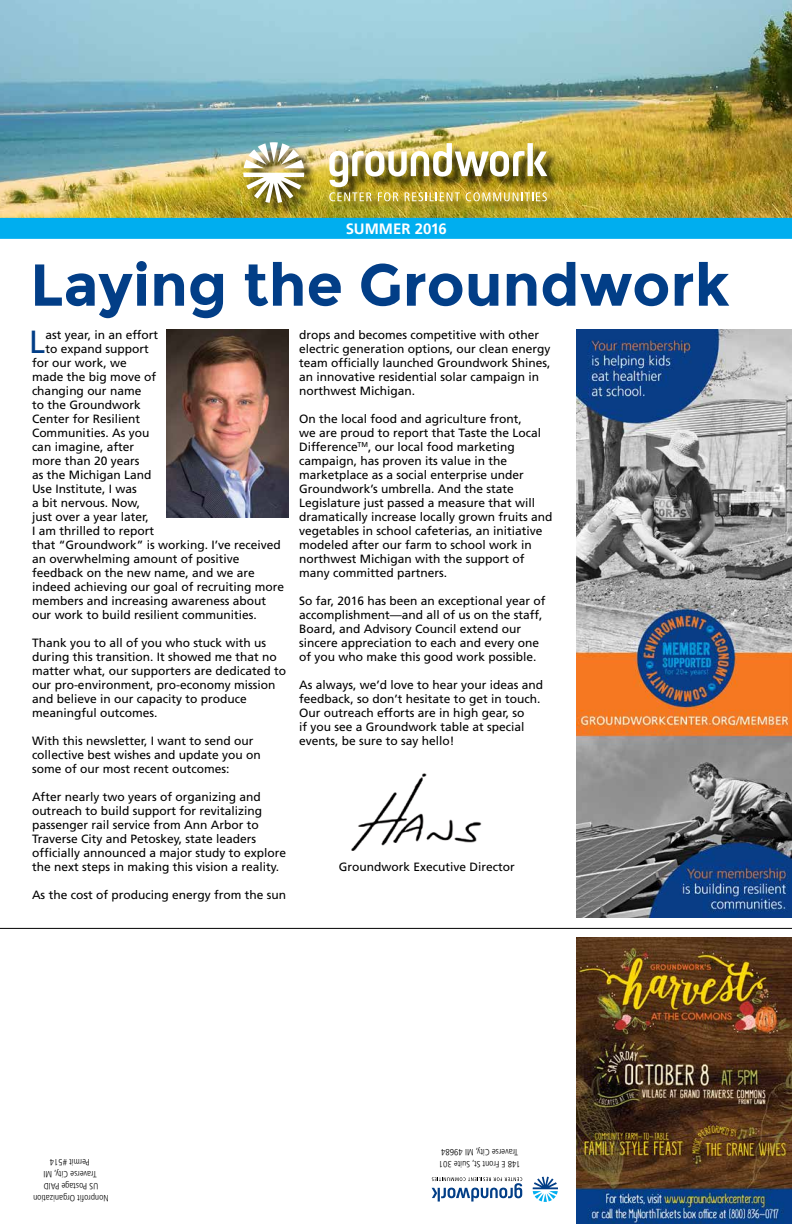
<style>
.page{position:relative;width:792px;height:1224px;background:#fff}
.page>*{position:absolute;margin:0;border:0;box-sizing:border-box;transform-origin:0 0}
.t1{font:700 59px "Montserrat";color:#023e87}
.t2{font:32.1px "Frutiger LT Std";color:#023e87}
.t3{font:700 15px "Frutiger LT Std";color:#fff}
.t4{font:12px/14px "Frutiger";color:#000}
.t5{font:300 condensed 9px/12px "Frutiger LT Std";color:#000}
</style>
<div class="page">
<img style="left:351px;top:773px;width:131px;height:77px">
<svg style="left:533px;top:1177px;width:25px;height:25px"></svg>
<svg style="left:432px;top:1177px;width:90px;height:25px"></svg>
<img style="left:0;top:0;width:792px;height:218px">
<div style="left:0;top:218px;width:792px;height:21px;background:#00aeef"></div>
<hr style="left:0;top:928px;width:792px;height:1px;background:#000">
<img style="left:166px;top:330px;width:122px;height:188px">
<img style="left:576px;top:330px;width:216px;height:588px">
<div style="left:245px;top:144px;width:314px;height:71px;background:#000;opacity:.75"></div>
<img style="left:243px;top:142px;width:61px;height:61px">
<img style="left:329px;top:143px;width:218px;height:58px">
<img style="left:576px;top:937px;width:216px;height:287px">
<p class="t3" style="left:346px;top:220px;width:103px">SUMMER 2016</p>
<h1 class="t1" style="left:30px;top:250px;width:701px">Laying the Groundwork</h1>
<h2 class="t2" style="left:29px;top:323px;width:18px">L</h2>
<p class="t4" style="left:46px;top:328px;width:114px">ast year, in an effort</p>
<p class="t4" style="left:46px;top:342px;width:105px">to expand support</p>
<p class="t4" style="left:32px;top:356px;width:96px">for our work, we</p>
<p class="t4" style="left:32px;top:370px;width:126px">made the big move of</p>
<p class="t4" style="left:32px;top:384px;width:111px">changing our name</p>
<p class="t4" style="left:32px;top:398px;width:110px">to the Groundwork</p>
<p class="t4" style="left:32px;top:412px;width:110px">Center for Resilient</p>
<p class="t4" style="left:32px;top:426px;width:119px">Communities. As you</p>
<p class="t4" style="left:32px;top:440px;width:104px">can imagine, after</p>
<p class="t4" style="left:32px;top:454px;width:109px">more than 20 years</p>
<p class="t4" style="left:32px;top:468px;width:121px">as the Michigan Land</p>
<p class="t4" style="left:32px;top:482px;width:106px">Use Institute, I was</p>
<p class="t4" style="left:32px;top:496px;width:110px">a bit nervous. Now,</p>
<p class="t4" style="left:32px;top:510px;width:118px">just over a year later,</p>
<p class="t4" style="left:32px;top:524px;width:124px">I am thrilled to report</p>
<p class="t4" style="left:32px;top:538px;width:250px">that “Groundwork” is working. I’ve received</p>
<p class="t4" style="left:32px;top:552px;width:209px">an overwhelming amount of positive</p>
<p class="t4" style="left:32px;top:566px;width:224px">feedback on the new name, and we are</p>
<p class="t4" style="left:32px;top:580px;width:254px">indeed achieving our goal of recruiting more</p>
<p class="t4" style="left:32px;top:594px;width:236px">members and increasing awareness about</p>
<p class="t4" style="left:32px;top:608px;width:226px">our work to build resilient communities.</p>
<p class="t4" style="left:32px;top:636px;width:256px">Thank you to all of you who stuck with us during this transition. It showed me that no matter what, our supporters are dedicated to our pro-environment, pro-economy mission and believe in our capacity to produce meaningful outcomes.</p>
<p class="t4" style="left:32px;top:734px;width:230px">With this newsletter, I want to send our collective best wishes and update you on some of our most recent outcomes:</p>
<p class="t4" style="left:32px;top:790px;width:256px">After nearly two years of organizing and outreach to build support for revitalizing passenger rail service from Ann Arbor to Traverse City and Petoskey, state leaders officially announced a major study to explore the next steps in making this vision a reality.</p>
<p class="t4" style="left:32px;top:888px;width:256px">As the cost of producing energy from the sun</p>
<p class="t4" style="left:299px;top:328px;width:253px">drops and becomes competitive with other electric generation options, our clean energy team officially launched Groundwork Shines, an innovative residential solar campaign in northwest Michigan.</p>
<p class="t4" style="left:299px;top:412px;width:255px">On the local food and agriculture front,<br>we are proud to report that Taste the Local Difference<sup>TM</sup>, our local food marketing campaign, has proven its value in the marketplace as a social enterprise under Groundwork’s umbrella. And the state Legislature just passed a measure that will dramatically increase locally grown fruits and vegetables in school cafeterias, an initiative modeled after our farm to school work in northwest Michigan with the support of many committed partners.</p>
<p class="t4" style="left:299px;top:594px;width:248px">So far, 2016 has been an exceptional year of accomplishment—and all of us on the staff, Board, and Advisory Council extend our sincere appreciation to each and every one of you who make this good work possible.</p>
<p class="t4" style="left:299px;top:678px;width:246px">As always, we’d love to hear your ideas and feedback, so don’t hesitate to get in touch.<br>Our outreach efforts are in high gear, so<br>if you see a Groundwork table at special events, be sure to say hello!</p>
<p class="t4" style="left:339px;top:860px;width:178px">Groundwork Executive Director</p>
<p class="t5" style="left:109px;top:1204px;width:77px;text-align:center;rotate:-180deg">Nonprofit Organization<br>US Postage PAID<br>Traverse City, MI<br>Permit #514</p>
<p class="t5" style="left:521px;top:1170px;width:83px;rotate:-180deg">148 E Front St, Suite 301<br>Traverse City, MI 49684</p>
</div>
